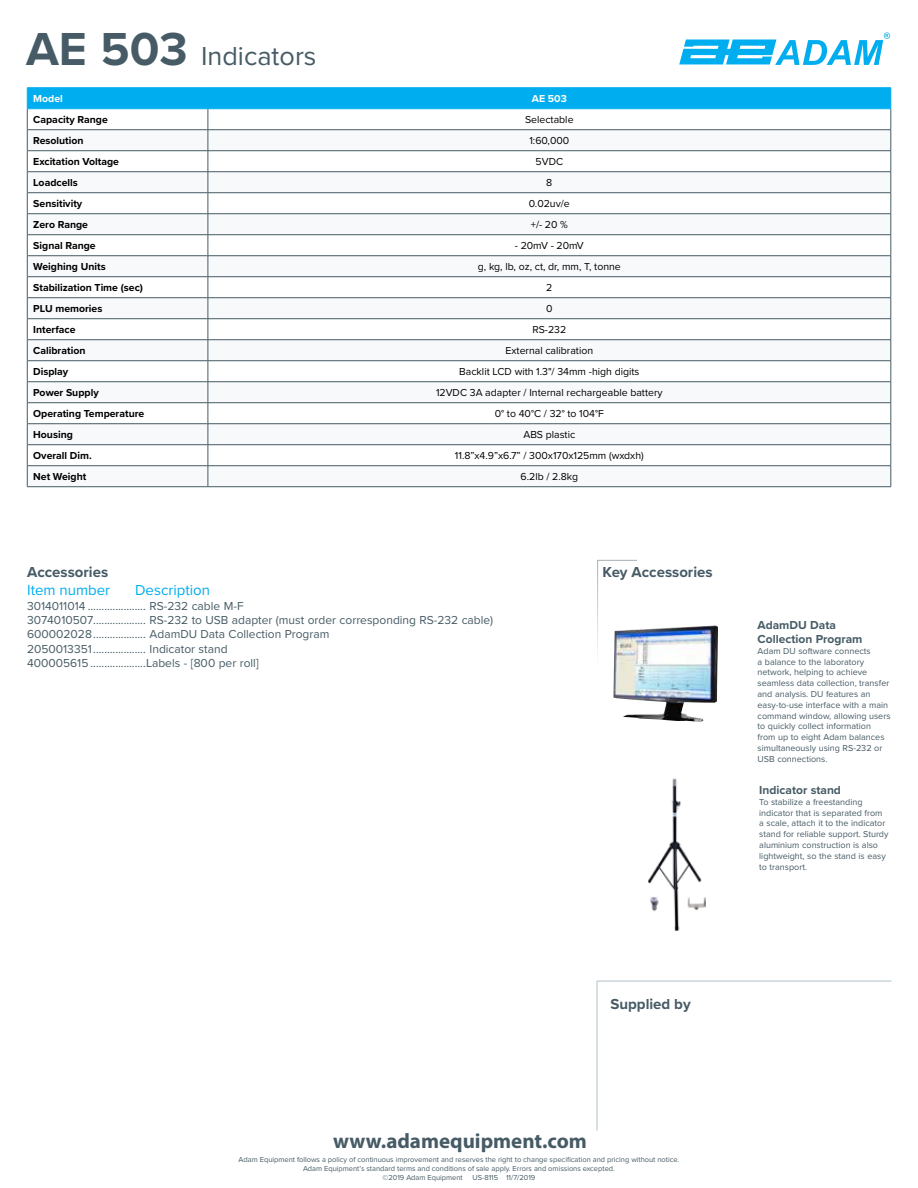
<style>
.page{position:relative;width:918px;height:1188px;background:#fff}
.page>*{position:absolute;margin:0;border:0;box-sizing:border-box;transform-origin:0 0}
.t1{font:27px "Proxima Nova";color:#465b65}
.t2{font:700 21px "Myriad Pro";color:#465b65}
.t3{font:700 15px "Proxima Nova";color:#465b65}
.t4{font:15px "Proxima Nova";color:#00aeef}
.t5{font:12px/14.4px "Proxima Nova";color:#465b65}
.t6{font:700 12px/14.4px "Proxima Nova";color:#465b65}
.t7{font:10.5px "Proxima Nova";color:#000}
.t8{font:700 10.5px "Proxima Nova";color:#000}
.t9{font:700 10.5px "Proxima Nova";color:#fff}
.t10{font:9px/10.8px "Proxima Nova";color:#465b65}
.t11{font:7.5px "Proxima Nova";color:#465b65}
.s1{font-weight:700;font-size:48px}
</style>
<div class="page">
<hr style="left:27px;top:87px;width:181px;height:1px;background:#00aeef">
<svg style="left:27px;top:88px;width:865px;height:399px"></svg>
<hr style="left:208px;top:87px;width:683px;height:1px;background:#00aeef">
<hr style="left:27px;top:108px;width:181px;height:1px;background:#00aeef">
<hr style="left:208px;top:108px;width:683px;height:1px;background:#00aeef">
<hr style="left:597px;top:981px;width:294px;height:1px;background:#b1bfc7">
<hr style="left:597px;top:981px;width:1px;height:150px;background:#b1bfc7">
<svg style="left:597px;top:560px;width:41px;height:95px"></svg>
<img style="left:613px;top:625px;width:105px;height:97px">
<svg style="left:679px;top:32px;width:211px;height:33px"></svg>
<img style="left:648px;top:778px;width:58px;height:153px">
<h1 class="t1" style="left:26px;top:36px;width:292px"><span class="s1">AE 503</span> Indicators</h1>
<p class="t9" style="left:33px;top:91px;width:31px">Model</p>
<p class="t9" style="left:532px;top:91px;width:37px">AE 503</p>
<p class="t8" style="left:33px;top:112px;width:76px">Capacity Range</p>
<p class="t7" style="left:525px;top:112px;width:50px">Selectable</p>
<p class="t8" style="left:33px;top:133px;width:52px">Resolution</p>
<p class="t7" style="left:529px;top:133px;width:41px">1:60,000</p>
<p class="t8" style="left:33px;top:154px;width:87px">Excitation Voltage</p>
<p class="t7" style="left:536px;top:154px;width:29px">5VDC</p>
<p class="t8" style="left:33px;top:175px;width:46px">Loadcells</p>
<p class="t7" style="left:546px;top:175px;width:8px">8</p>
<p class="t8" style="left:33px;top:196px;width:51px">Sensitivity</p>
<p class="t7" style="left:529px;top:196px;width:43px">0.02uv/e</p>
<p class="t8" style="left:33px;top:217px;width:56px">Zero Range</p>
<p class="t7" style="left:531px;top:217px;width:39px">+/- 20 %</p>
<p class="t8" style="left:33px;top:238px;width:64px">Signal Range</p>
<p class="t7" style="left:515px;top:238px;width:71px">- 20mV - 20mV</p>
<p class="t8" style="left:33px;top:259px;width:74px">Weighing Units</p>
<p class="t7" style="left:478px;top:259px;width:144px">g, kg, lb, oz, ct, dr, mm, T, tonne</p>
<p class="t8" style="left:33px;top:280px;width:111px">Stabilization Time (sec)</p>
<p class="t7" style="left:546px;top:280px;width:8px">2</p>
<p class="t8" style="left:33px;top:301px;width:71px">PLU memories</p>
<p class="t7" style="left:546px;top:301px;width:8px">0</p>
<p class="t8" style="left:33px;top:322px;width:44px">Interface</p>
<p class="t7" style="left:532px;top:322px;width:35px">RS-232</p>
<p class="t8" style="left:33px;top:343px;width:54px">Calibration</p>
<p class="t7" style="left:506px;top:343px;width:89px">External calibration</p>
<p class="t8" style="left:33px;top:364px;width:37px">Display</p>
<p class="t7" style="left:459px;top:364px;width:182px">Backlit LCD with 1.3"/ 34mm -high digits</p>
<p class="t8" style="left:33px;top:385px;width:67px">Power Supply</p>
<p class="t7" style="left:436px;top:385px;width:228px">12VDC 3A adapter / Internal rechargeable battery</p>
<p class="t8" style="left:33px;top:406px;width:113px">Operating Temperature</p>
<p class="t7" style="left:495px;top:406px;width:111px">0° to 40°C / 32° to 104°F</p>
<p class="t8" style="left:33px;top:427px;width:41px">Housing</p>
<p class="t7" style="left:523px;top:427px;width:53px">ABS plastic</p>
<p class="t8" style="left:33px;top:448px;width:60px">Overall Dim.</p>
<p class="t7" style="left:455px;top:448px;width:190px">11.8”x4.9”x6.7” / 300x170x125mm (wxdxh)</p>
<p class="t8" style="left:33px;top:469px;width:55px">Net Weight</p>
<p class="t7" style="left:521px;top:469px;width:59px">6.2lb / 2.8kg</p>
<h3 class="t3" style="left:27px;top:561px;width:83px">Accessories</h3>
<h3 class="t4" style="left:27px;top:579px;width:85px">Item number</h3>
<h3 class="t4" style="left:135px;top:579px;width:76px">Description</h3>
<p class="t5" style="left:27px;top:598px;width:468px">3014011014 ..................... RS-232 cable M-F<br>3074010507................... RS-232 to USB adapter (must order corresponding RS-232 cable)<br>600002028................... AdamDU Data Collection Program<br>2050013351................... Indicator stand<br>400005615 ....................Labels - [800 per roll]</p>
<h3 class="t3" style="left:603px;top:561px;width:112px">Key Accessories</h3>
<h3 class="t6" style="left:758px;top:617px;width:106px">AdamDU Data<br>Collection Program</h3>
<p class="t10" style="left:758px;top:645px;width:134px">Adam DU software connects<br>a balance to the laboratory network, helping to achieve seamless data collection, transfer and analysis. DU features an easy-to-use interface with a main command window, allowing users to quickly collect information from up to eight Adam balances simultaneously using RS-232 or<br>USB connections.</p>
<h3 class="t6" style="left:759px;top:783px;width:83px">Indicator stand</h3>
<p class="t10" style="left:759px;top:796px;width:131px">To stabilize a freestanding indicator that is separated from a scale, attach it to the indicator stand for reliable support. Sturdy aluminium construction is also lightweight, so the stand is easy to transport.</p>
<h3 class="t3" style="left:610px;top:993px;width:82px">Supplied by</h3>
<h2 class="t2" style="left:333px;top:1127px;width:255px">www.adamequipment.com</h2>
<p class="t11" style="left:239px;top:1154px;width:442px">Adam Equipment follows a policy of continuous improvement and reserves the right to change specification and pricing without notice.</p>
<p class="t11" style="left:303px;top:1163px;width:313px">Adam Equipment’s standard terms and conditions of sale apply. Errors and omissions excepted.</p>
<p class="t11" style="left:383px;top:1172px;width:82px">©2019 Adam Equipment</p>
<p class="t11" style="left:473px;top:1172px;width:64px">US-8115 11/7/2019</p>
</div>
